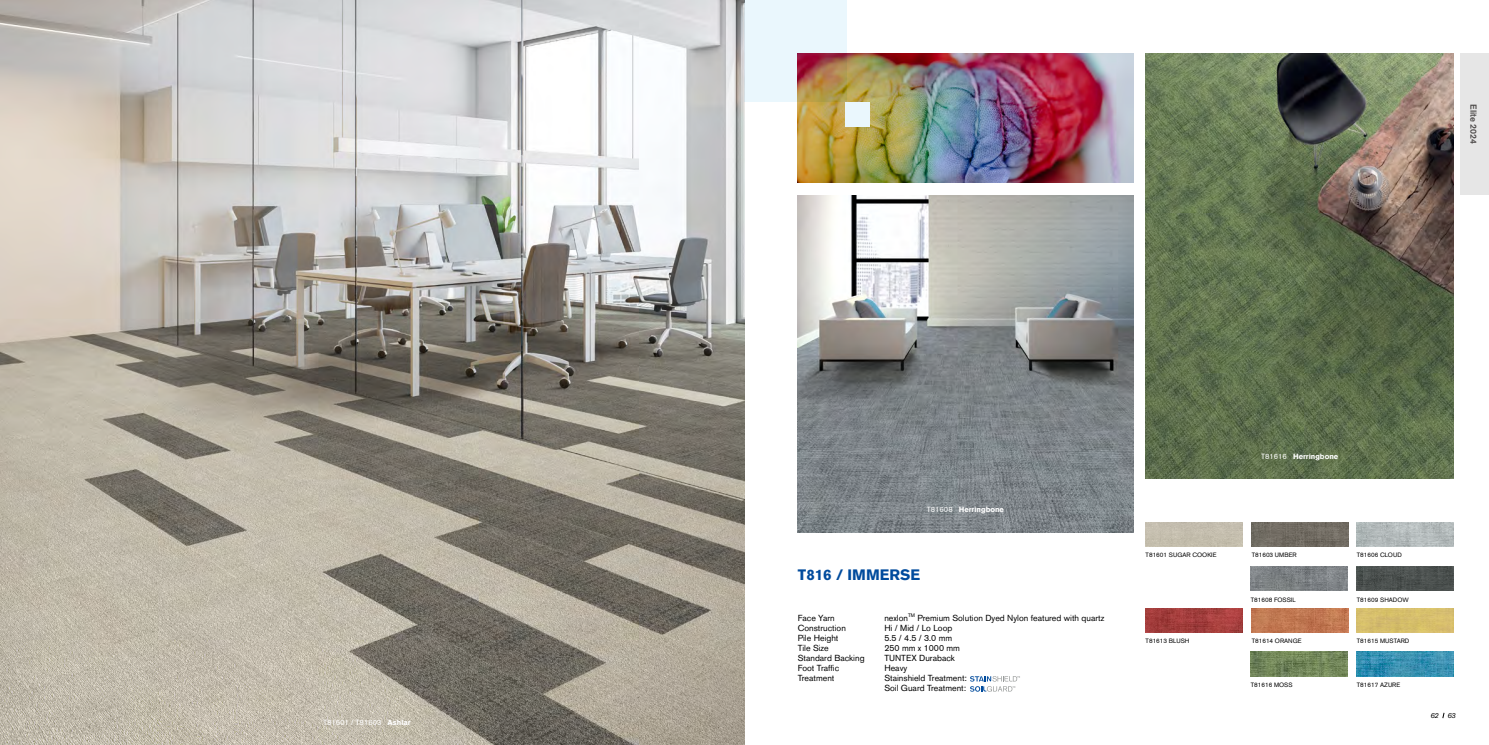
<style>
.page{position:relative;width:1489px;height:745px;background:#fff}
.page>*{position:absolute;margin:0;border:0;box-sizing:border-box;transform-origin:0 0}
.t1{font:700 15px "Akzidenz Grotesk BQ";color:#004b9d}
.t2{font:8.75px/10px "Akzidenz Grotesk BQ";color:#000}
.t3{font:500 8.75px "Akzidenz Grotesk BQ";color:#4c4948}
.t4{font:700 7.5px "Akzidenz Grotesk BQ";color:#fff}
.t5{font:7.5px "Akzidenz Grotesk BQ";color:#fff}
.t6{font:italic 7.25px "Akzidenz Grotesk BQ";color:#000}
.t7{font:6.25px "Akzidenz Grotesk BQ";color:#000}
.t8{font:5.12px "Akzidenz Grotesk BQ";color:#000}
.s1{font-weight:700}
.s2{font-weight:400}
</style>
<div class="page">
<img style="left:0;top:0;width:744px;height:744px">
<div style="left:1145px;top:522px;width:97px;height:24px;background:#c4beae"></div>
<img style="left:1145px;top:608px;width:97px;height:24px">
<img style="left:1251px;top:522px;width:97px;height:24px">
<img style="left:1251px;top:608px;width:97px;height:24px">
<img style="left:1356px;top:522px;width:97px;height:24px">
<div style="left:1356px;top:608px;width:97px;height:24px;background:#d6be6c"></div>
<img style="left:1250px;top:566px;width:97px;height:24px">
<img style="left:1250px;top:651px;width:97px;height:24px">
<img style="left:1356px;top:651px;width:97px;height:24px">
<img style="left:1356px;top:566px;width:97px;height:24px">
<img style="left:797px;top:53px;width:335px;height:129px">
<img style="left:797px;top:195px;width:335px;height:336px">
<img style="left:1145px;top:53px;width:308px;height:425px">
<svg style="left:744px;top:0;width:102px;height:102px;background:#dbd6d2"></svg>
<div style="left:845px;top:102px;width:24px;height:24px;background:#eaf7fd"></div>
<svg style="left:970px;top:676px;width:49px;height:15px"></svg>
<div style="left:1459px;top:53px;width:29px;height:142px;background:#e6e6e6"></div>
<p class="t5" style="left:323px;top:717px;width:89px">T81601 / T81603 <span class="s1">Ashlar</span></p>
<p class="t3" style="left:1478px;top:104px;width:41px;rotate:90deg">Elite 2024</p>
<p class="t4" style="left:926px;top:504px;width:79px"><span class="s2">T81608</span> Herringbone</p>
<h1 class="t1" style="left:797px;top:566px;width:124px">T816 / IMMERSE</h1>
<p class="t2" style="left:797px;top:612px;width:68px">Face Yarn<br>Construction<br>Pile Height<br>Tile Size<br>Standard Backing<br>Foot Traffic<br>Treatment</p>
<p class="t2" style="left:884px;top:613px;width:25px">nexlon</p>
<p class="t8" style="left:908px;top:612px;width:8px">TM</p>
<p class="t2" style="left:884px;top:612px;width:221px;text-indent:33px">Premium Solution Dyed Nylon featured with quartz<br>Hi / Mid / Lo Loop<br>5.5 / 4.5 / 3.0 mm<br>250 mm x 1000 mm<br>TUNTEX Duraback<br>Heavy<br>Stainshield Treatment:<br>Soil Guard Treatment:</p>
<p class="t4" style="left:1260px;top:451px;width:79px"><span class="s2">T81616</span> Herringbone</p>
<p class="t7" style="left:1145px;top:551px;width:72px">T81601 SUGAR COOKIE</p>
<p class="t7" style="left:1145px;top:637px;width:45px">T81613 BLUSH</p>
<p class="t7" style="left:1251px;top:551px;width:46px">T81603 UMBER</p>
<p class="t7" style="left:1356px;top:551px;width:46px">T81606 CLOUD</p>
<p class="t7" style="left:1250px;top:595px;width:46px">T81608 FOSSIL</p>
<p class="t7" style="left:1356px;top:595px;width:53px">T81609 SHADOW</p>
<p class="t7" style="left:1251px;top:637px;width:51px">T81614 ORANGE</p>
<p class="t7" style="left:1356px;top:637px;width:54px">T81615 MUSTARD</p>
<p class="t7" style="left:1250px;top:680px;width:43px">T81616 MOSS</p>
<p class="t7" style="left:1356px;top:680px;width:45px">T81617 AZURE</p>
<p class="t6" style="left:1430px;top:710px;width:27px">62 63</p>
</div>
